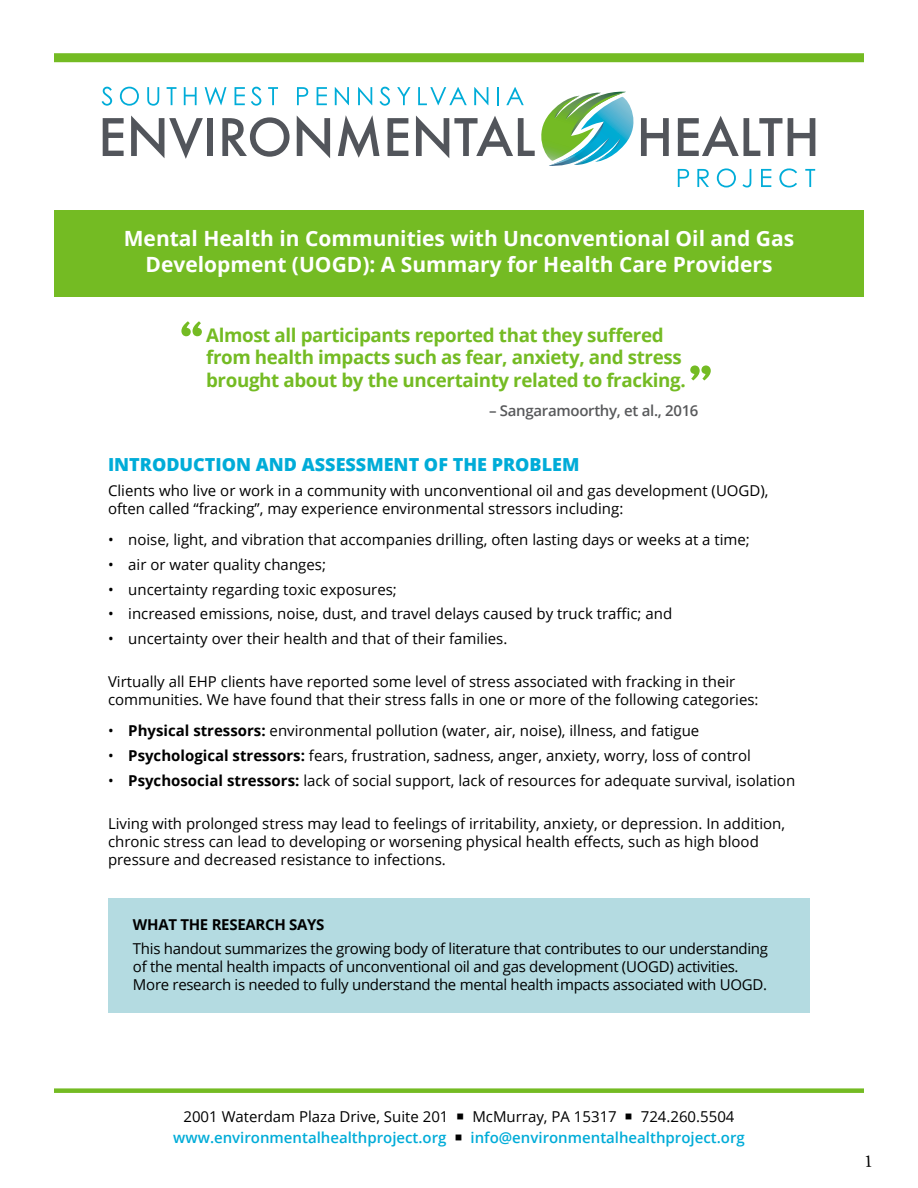
<style>
.page{position:relative;width:918px;height:1188px;background:#fff}
.page>*{position:absolute;margin:0;border:0;box-sizing:border-box;transform-origin:0 0}
.t1{font:600 63px "Neue Aachen Std";color:#74bb23}
.t2{font:700 21px/25.2px "Open Sans";color:#fff;text-align:center}
.t3{font:700 18.75px/22.5px "Open Sans";letter-spacing:-.02em;color:#74bb23}
.t4{font:800 18px "Open Sans";color:#00acd8}
.t5{font:15px/18px "Open Sans";color:#000}
.t6{font:15px/18px "Open Sans";letter-spacing:-.02em;color:#000}
.t7{font:600 15px/21px "Open Sans";color:#00acd8;text-align:center}
.t8{font:600 15px "Open Sans";letter-spacing:-.02em;color:#58595b}
.t9{font:700 15px "Open Sans";letter-spacing:-.02em;color:#000}
.s1{font-weight:700}
.s2{font-weight:400;color:#000}
.s3{color:#000}
</style>
<div class="page">
<svg style="left:678px;top:169px;width:11px;height:18px"></svg>
<svg style="left:697px;top:169px;width:12px;height:18px"></svg>
<svg style="left:717px;top:168px;width:19px;height:19px"></svg>
<svg style="left:743px;top:169px;width:8px;height:18px"></svg>
<svg style="left:761px;top:169px;width:10px;height:18px"></svg>
<svg style="left:779px;top:168px;width:18px;height:19px"></svg>
<svg style="left:805px;top:169px;width:10px;height:18px"></svg>
<svg style="left:102px;top:87px;width:10px;height:19px"></svg>
<svg style="left:120px;top:87px;width:19px;height:19px"></svg>
<svg style="left:147px;top:87px;width:12px;height:19px"></svg>
<svg style="left:167px;top:87px;width:10px;height:18px"></svg>
<svg style="left:184px;top:87px;width:13px;height:18px"></svg>
<svg style="left:205px;top:87px;width:21px;height:18px"></svg>
<svg style="left:235px;top:87px;width:10px;height:18px"></svg>
<svg style="left:251px;top:87px;width:10px;height:19px"></svg>
<svg style="left:268px;top:87px;width:10px;height:18px"></svg>
<svg style="left:103px;top:118px;width:21px;height:38px"></svg>
<svg style="left:131px;top:116px;width:72px;height:43px"></svg>
<div style="left:208px;top:118px;width:5px;height:38px;background:#52555b"></div>
<svg style="left:222px;top:117px;width:68px;height:40px"></svg>
<svg style="left:297px;top:87px;width:372px;height:79px"></svg>
<svg style="left:678px;top:116px;width:104px;height:40px"></svg>
<svg style="left:788px;top:118px;width:27px;height:38px"></svg>
<div style="left:54px;top:1088px;width:810px;height:5px;background:#74bb23"></div>
<div style="left:54px;top:53px;width:810px;height:9px;background:#74bb23"></div>
<div style="left:54px;top:210px;width:810px;height:87px;background:#74bb23"></div>
<div style="left:108px;top:899px;width:702px;height:114px;background:#b4dbe1"></div>
<h2 class="t2" style="left:124px;top:226px;width:672px">Mental Health in Communities with Unconventional Oil and Gas<br>Development (UOGD): A Summary for Health Care Providers</h2>
<h1 class="t1" style="left:178px;top:309px;width:29px">“</h1>
<p class="t3" style="left:206px;top:323px;width:481px">Almost all participants reported that they suffered from health impacts such as fear, anxiety, and stress brought about by the uncertainty related to fracking.</p>
<h1 class="t1" style="left:714px;top:393px;width:29px;rotate:-180deg">“</h1>
<p class="t8" style="left:489px;top:400px;width:211px">– Sangaramoorthy, et al., 2016</p>
<p class="t4" style="left:108px;top:451px;width:473px">INTRODUCTION AND ASSESSMENT OF THE PROBLEM</p>
<p class="t5" style="left:108px;top:481px;width:662px">Clients who live or work in a community with unconventional oil and gas development (UOGD), often called “fracking”, may experience environmental stressors including:</p>
<p class="t5" style="left:108px;top:530px;width:643px">• noise, light, and vibration that accompanies drilling, often lasting days or weeks at a time;</p>
<p class="t5" style="left:108px;top:555px;width:219px">• air or water quality changes;</p>
<p class="t5" style="left:108px;top:580px;width:290px">• uncertainty regarding toxic exposures;</p>
<p class="t5" style="left:108px;top:605px;width:566px">• increased emissions, noise, dust, and travel delays caused by truck traffic; and</p>
<p class="t5" style="left:108px;top:629px;width:401px">• uncertainty over their health and that of their families.</p>
<p class="t5" style="left:108px;top:672px;width:652px">Virtually all EHP clients have reported some level of stress associated with fracking in their communities. We have found that their stress falls in one or more of the following categories:</p>
<p class="t5" style="left:108px;top:722px;width:593px">• <span class="s1">Physical stressors:</span> environmental pollution (water, air, noise), illness, and fatigue</p>
<p class="t5" style="left:108px;top:746px;width:644px">• <span class="s1">Psychological stressors:</span> fears, frustration, sadness, anger, anxiety, worry, loss of control</p>
<p class="t5" style="left:108px;top:771px;width:689px">• <span class="s1">Psychosocial stressors:</span> lack of social support, lack of resources for adequate survival, isolation</p>
<p class="t5" style="left:108px;top:814px;width:679px">Living with prolonged stress may lead to feelings of irritability, anxiety, or depression. In addition, chronic stress can lead to developing or worsening physical health effects, such as high blood pressure and decreased resistance to infections.</p>
<p class="t9" style="left:133px;top:914px;width:193px">WHAT THE RESEARCH SAYS</p>
<p class="t6" style="left:133px;top:940px;width:637px">This handout summarizes the growing body of literature that contributes to our understanding of the mental health impacts of unconventional oil and gas development (UOGD) activities.<br>More research is needed to fully understand the mental health impacts associated with UOGD.</p>
<p class="t7" style="left:173px;top:1106px;width:573px"><span class="s2">2001 Waterdam Plaza Drive, Suite 201</span> <span class="s3">○</span> <span class="s2">McMurray, PA 15317</span> <span class="s3">○</span> <span class="s2">724.260.5504 </span>www.environmentalhealthproject.org <span class="s3">○</span> info@environmentalhealthproject.org</p>
</div>
